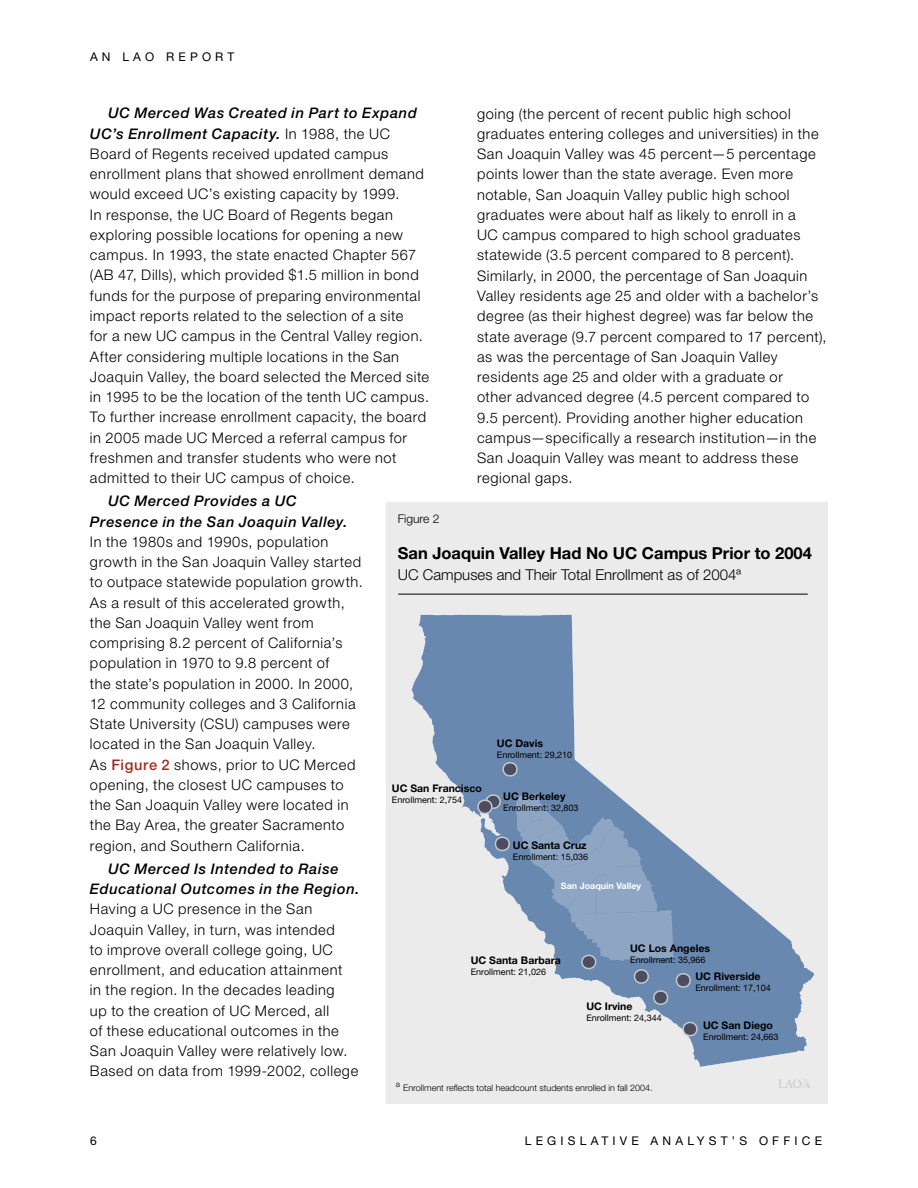
<style>
.page{position:relative;width:918px;height:1188px;background:#fff}
.page>*{position:absolute;margin:0;border:0;box-sizing:border-box;transform-origin:0 0}
.t1{font:700 16.5px "Helvetica Neue LT Pro";color:#000}
.t2{font:300 15px "Helvetica Neue LT Pro";color:#000}
.t3{font:300 14.7px/20.2px "Helvetica Neue LT Pro";letter-spacing:.04em;color:#000}
.t4{font:italic 500 14.7px/20.2px "Helvetica Neue LT Pro";letter-spacing:.045em;color:#000}
.t5{font:12px "Helvetica Neue LT Pro";letter-spacing:.35em;color:#000}
.t6{font:300 12px "Helvetica Neue LT Pro";color:#000}
.t7{font:700 10.5px "Helvetica Neue LT Pro";color:#000}
.t8{font:9px "Helvetica Neue LT Pro";color:#000}
.t9{font:300 9px "Helvetica Neue LT Pro";color:#000}
.t10{font:700 9px "Helvetica Neue LT Pro";color:#fff}
.t11{font:300 8.25px "Helvetica Neue LT Pro";color:#000}
.s1{font-weight:500;font-style:italic}
.s2{font-weight:500;color:#a02b22}
</style>
<div class="page">
<div style="left:386px;top:502px;width:442px;height:602px;background:#ebebec"></div>
<svg style="left:778px;top:1079px;width:33px;height:9px"></svg>
<svg style="left:411px;top:614px;width:404px;height:453px;fill:#ebebec"></svg>
<hr style="left:398px;top:594px;width:410px;height:1px;background:#000">
<svg style="left:502px;top:760px;width:16px;height:18px"></svg>
<svg style="left:682px;top:1020px;width:16px;height:18px"></svg>
<svg style="left:477px;top:793px;width:215px;height:213px"></svg>
<p class="t5" style="left:90px;top:49px;width:146px">AN LAO REPORT</p>
<p class="t3" style="left:90px;top:103px;width:341px;text-indent:18px"><span class="s1">UC Merced Was Created in Part to Expand UC’s Enrollment Capacity.</span> In 1988, the UC Board of Regents received updated campus enrollment plans that showed enrollment demand would exceed UC’s existing capacity by 1999.<br>In response, the UC Board of Regents began exploring possible locations for opening a new campus. In 1993, the state enacted Chapter 567 (AB 47, Dills), which provided $1.5 million in bond funds for the purpose of preparing environmental impact reports related to the selection of a site<br>for a new UC campus in the Central Valley region.<br>After considering multiple locations in the San Joaquin Valley, the board selected the Merced site in 1995 to be the location of the tenth UC campus.<br>To further increase enrollment capacity, the board in 2005 made UC Merced a referral campus for freshmen and transfer students who were not admitted to their UC campus of choice.</p>
<p class="t4" style="left:90px;top:491px;width:259px;text-indent:18px">UC Merced Provides a UC<br>Presence in the San Joaquin Valley.</p>
<p class="t3" style="left:90px;top:531px;width:274px">In the 1980s and 1990s, population growth in the San Joaquin Valley started to outpace statewide population growth.<br>As a result of this accelerated growth, the San Joaquin Valley went from comprising 8.2 percent of California’s population in 1970 to 9.8 percent of<br>the state’s population in 2000. In 2000, 12 community colleges and 3 California State University (CSU) campuses were located in the San Joaquin Valley.<br>As <span class="s2">Figure 2</span> shows, prior to UC Merced opening, the closest UC campuses to the San Joaquin Valley were located in the Bay Area, the greater Sacramento region, and Southern California.</p>
<p class="t4" style="left:90px;top:858px;width:271px;text-align:center">UC Merced Is Intended to Raise<br>Educational Outcomes in the Region.</p>
<p class="t3" style="left:90px;top:899px;width:270px">Having a UC presence in the San Joaquin Valley, in turn, was intended<br>to improve overall college going, UC enrollment, and education attainment<br>in the region. In the decades leading<br>up to the creation of UC Merced, all<br>of these educational outcomes in the San Joaquin Valley were relatively low.<br>Based on data from 1999-2002, college</p>
<p class="t3" style="left:477px;top:103px;width:351px">going (the percent of recent public high school graduates entering colleges and universities) in the San Joaquin Valley was 45 percent—5 percentage points lower than the state average. Even more notable, San Joaquin Valley public high school graduates were about half as likely to enroll in a<br>UC campus compared to high school graduates statewide (3.5 percent compared to 8 percent).<br>Similarly, in 2000, the percentage of San Joaquin Valley residents age 25 and older with a bachelor’s degree (as their highest degree) was far below the state average (9.7 percent compared to 17 percent), as was the percentage of San Joaquin Valley residents age 25 and older with a graduate or<br>other advanced degree (4.5 percent compared to 9.5 percent). Providing another higher education campus—specifically a research institution—in the San Joaquin Valley was meant to address these regional gaps.</p>
<p class="t6" style="left:398px;top:511px;width:43px">Figure 2</p>
<p class="t1" style="left:398px;top:543px;width:416px">San Joaquin Valley Had No UC Campus Prior to 2004</p>
<p class="t2" style="left:398px;top:566px;width:345px">UC Campuses and Their Total Enrollment as of 2004ª</p>
<p class="t7" style="left:497px;top:737px;width:48px">UC Davis</p>
<p class="t8" style="left:497px;top:749px;width:77px">Enrollment: 29,210</p>
<p class="t7" style="left:503px;top:790px;width:64px">UC Berkeley</p>
<p class="t8" style="left:503px;top:802px;width:77px">Enrollment: 32,803</p>
<p class="t7" style="left:392px;top:782px;width:91px">UC San Francisco</p>
<p class="t8" style="left:392px;top:795px;width:72px">Enrollment: 2,754</p>
<p class="t7" style="left:513px;top:839px;width:75px">UC Santa Cruz</p>
<p class="t8" style="left:513px;top:851px;width:77px">Enrollment: 15,036</p>
<p class="t10" style="left:561px;top:881px;width:82px">San Joaquin Valley</p>
<p class="t7" style="left:630px;top:942px;width:81px">UC Los Angeles</p>
<p class="t8" style="left:630px;top:955px;width:77px">Enrollment: 35,966</p>
<p class="t7" style="left:695px;top:970px;width:67px">UC Riverside</p>
<p class="t8" style="left:695px;top:982px;width:77px">Enrollment: 17,104</p>
<p class="t7" style="left:703px;top:1019px;width:71px">UC San Diego</p>
<p class="t8" style="left:703px;top:1031px;width:77px">Enrollment: 24,663</p>
<p class="t7" style="left:471px;top:954px;width:92px">UC Santa Barbara</p>
<p class="t8" style="left:471px;top:966px;width:77px">Enrollment: 21,026</p>
<p class="t7" style="left:586px;top:1000px;width:48px">UC Irvine</p>
<p class="t8" style="left:586px;top:1013px;width:77px">Enrollment: 24,344</p>
<p class="t5" style="left:90px;top:1134px;width:8px">6</p>
<p class="t11" style="left:396px;top:1079px;width:6px">a</p>
<p class="t9" style="left:403px;top:1083px;width:251px">Enrollment reflects total headcount students enrolled in fall 2004.</p>
<p class="t5" style="left:525px;top:1133px;width:299px">LEGISLATIVE ANALYST’S OFFICE</p>
</div>
